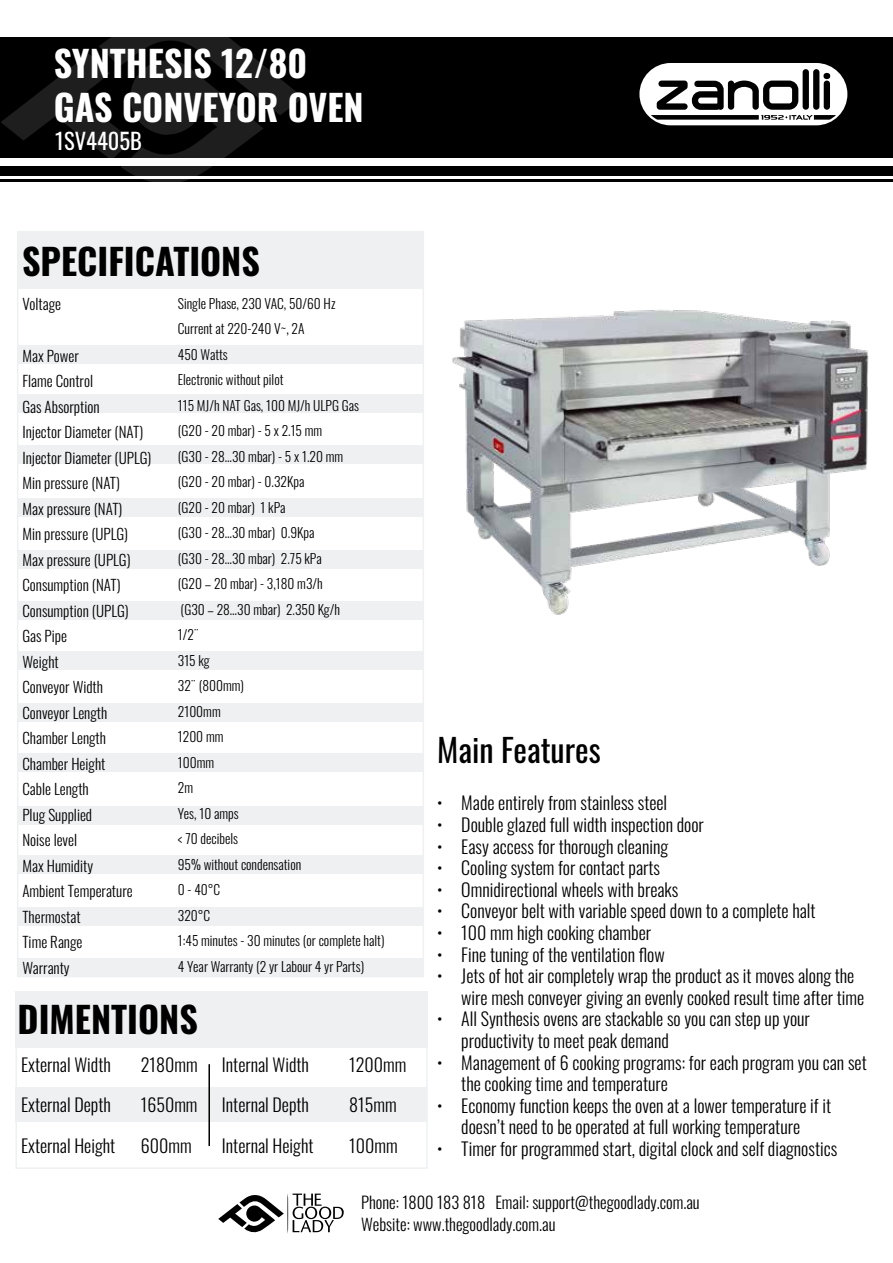
<style>
.page{position:relative;width:893px;height:1263px;background:#fff}
.page>*{position:absolute;margin:0;border:0;box-sizing:border-box;transform-origin:0 0}
.t1{font:700 36px/43.2px "Oswald";color:#fff}
.t2{font:700 36px "Oswald";color:#000}
.t3{font:32.25px "Oswald";color:#000}
.t4{font:22.5px "Oswald";color:#fff}
.t5{font:300 18px/21.6px "Oswald";color:#000}
.t6{font:300 16.5px/22.5px "Oswald";color:#000}
.t7{font:300 15px/25.5px "Oswald";color:#000}
.t8{font:300 13.5px/25.5px "Oswald";color:#000}
</style>
<div class="page">
<div style="left:0;top:37px;width:893px;height:120px;background:#000"></div>
<div style="left:0;top:167px;width:893px;height:9px;background:#000"></div>
<hr style="left:0;top:180px;width:893px;height:2px;background:#000">
<svg style="left:218px;top:1193px;width:126px;height:41px"></svg>
<div style="left:16px;top:991px;width:412px;height:56px;background:#eef0f2"></div>
<div style="left:16px;top:992px;width:412px;height:177px;border:2px solid #eef0f2"></div>
<div style="left:16px;top:1087px;width:411px;height:34px;background:#eef0f2"></div>
<svg style="left:1px;top:37px;width:303px;height:145px"></svg>
<svg style="left:639px;top:63px;width:208px;height:62px"></svg>
<div style="left:769px;top:87px;width:23px;height:16px;background:#fff;border-radius:3px"></div>
<hr style="left:208px;top:1064px;width:2px;height:82px;background:#000">
<img style="left:452px;top:309px;width:417px;height:306px">
<div style="left:18px;top:232px;width:406px;height:56px;background:#eef0f2"></div>
<div style="left:18px;top:345px;width:406px;height:19px;background:#eef0f2"></div>
<div style="left:18px;top:395px;width:406px;height:18px;background:#eef0f2"></div>
<div style="left:18px;top:446px;width:406px;height:18px;background:#eef0f2"></div>
<div style="left:18px;top:498px;width:406px;height:18px;background:#eef0f2"></div>
<div style="left:18px;top:550px;width:406px;height:19px;background:#eef0f2"></div>
<div style="left:18px;top:601px;width:406px;height:19px;background:#eef0f2"></div>
<div style="left:18px;top:651px;width:406px;height:19px;background:#eef0f2"></div>
<div style="left:18px;top:703px;width:406px;height:19px;background:#eef0f2"></div>
<div style="left:18px;top:753px;width:406px;height:18px;background:#eef0f2"></div>
<div style="left:18px;top:806px;width:406px;height:18px;background:#eef0f2"></div>
<div style="left:18px;top:856px;width:406px;height:18px;background:#eef0f2"></div>
<div style="left:18px;top:907px;width:406px;height:19px;background:#eef0f2"></div>
<div style="left:18px;top:959px;width:406px;height:18px;background:#eef0f2"></div>
<h1 class="t1" style="left:54px;top:44px;width:311px">SYNTHESIS 12/80<br>GAS CONVEYOR OVEN</h1>
<p class="t4" style="left:55px;top:121px;width:88px">1SV4405B</p>
<h1 class="t2" style="left:22px;top:242px;width:239px">SPECIFICATIONS</h1>
<p class="t7" style="left:22px;top:290px;width:40px">Voltage</p>
<p class="t7" style="left:22px;top:341px;width:130px">Max Power<br>Flame Control<br>Gas Absorption<br>Injector Diameter (NAT)<br>Injector Diameter (UPLG)<br>Min pressure (NAT)<br>Max pressure (NAT)<br>Min pressure (UPLG)<br>Max pressure (UPLG)<br>Consumption (NAT)<br>Consumption (UPLG)<br>Gas Pipe<br>Weight<br>Conveyor Width<br>Conveyor Length<br>Chamber Length<br>Chamber Height<br>Cable Length<br>Plug Supplied<br>Noise level<br>Max Humidity<br>Ambient Temperature<br>Thermostat<br>Time Range<br>Warranty</p>
<p class="t8" style="left:178px;top:289px;width:208px">Single Phase, 230 VAC, 50/60 Hz<br>Current at 220-240 V~, 2A<br>450 Watts<br>Electronic without pilot<br>115 MJ/h NAT Gas, 100 MJ/h ULPG Gas (G20 - 20 mbar) - 5 x 2.15 mm<br>(G30 - 28…30 mbar) - 5 x 1.20 mm<br>(G20 - 20 mbar) - 0.32Kpa<br>(G20 - 20 mbar) 1 kPa<br>(G30 - 28…30 mbar) 0.9Kpa<br>(G30 - 28…30 mbar) 2.75 kPa<br>(G20 – 20 mbar) - 3,180 m3/h<br>(G30 – 28…30 mbar) 2.350 Kg/h<br>1/2¨<br>315 kg<br>32¨ (800mm)<br>2100mm<br>1200 mm<br>100mm<br>2m<br>Yes, 10 amps<br>&lt; 70 decibels<br>95% without condensation<br>0 - 40°C<br>320°C<br>1:45 minutes - 30 minutes (or complete halt)<br>4 Year Warranty (2 yr Labour 4 yr Parts)</p>
<h1 class="t2" style="left:18px;top:1001px;width:182px">DIMENTIONS</h1>
<p class="t5" style="left:21px;top:1052px;width:91px">External Width</p>
<p class="t5" style="left:21px;top:1092px;width:91px">External Depth</p>
<p class="t5" style="left:21px;top:1133px;width:96px">External Height</p>
<p class="t5" style="left:141px;top:1052px;width:58px">2180mm</p>
<p class="t5" style="left:141px;top:1092px;width:58px">1650mm</p>
<p class="t5" style="left:141px;top:1133px;width:52px">600mm</p>
<p class="t5" style="left:222px;top:1052px;width:89px">Internal Width</p>
<p class="t5" style="left:222px;top:1092px;width:89px">Internal Depth</p>
<p class="t5" style="left:222px;top:1133px;width:93px">Internal Height</p>
<p class="t5" style="left:349px;top:1052px;width:59px">1200mm</p>
<p class="t5" style="left:349px;top:1092px;width:49px">815mm</p>
<p class="t5" style="left:349px;top:1133px;width:50px">100mm</p>
<h2 class="t3" style="left:437px;top:721px;width:165px">Main Features</h2>
<p class="t5" style="left:437px;top:790px;width:232px">• Made entirely from stainless steel</p>
<p class="t5" style="left:437px;top:812px;width:268px">• Double glazed full width inspection door</p>
<p class="t5" style="left:437px;top:833px;width:232px">• Easy access for thorough cleaning</p>
<p class="t5" style="left:437px;top:855px;width:224px">• Cooling system for contact parts</p>
<p class="t5" style="left:437px;top:877px;width:243px">• Omnidirectional wheels with breaks</p>
<p class="t5" style="left:437px;top:898px;width:380px">• Conveyor belt with variable speed down to a complete halt</p>
<p class="t5" style="left:437px;top:920px;width:215px">• 100 mm high cooking chamber</p>
<p class="t5" style="left:437px;top:941px;width:229px">• Fine tuning of the ventilation flow</p>
<p class="t5" style="left:461px;top:963px;width:404px;text-indent:-24px">• Jets of hot air completely wrap the product as it moves along the wire mesh conveyer giving an evenly cooked result time after time</p>
<p class="t5" style="left:461px;top:1006px;width:350px;text-indent:-24px">• All Synthesis ovens are stackable so you can step up your productivity to meet peak demand</p>
<p class="t5" style="left:461px;top:1049px;width:407px;text-indent:-24px">• Management of 6 cooking programs: for each program you can set the cooking time and temperature</p>
<p class="t5" style="left:437px;top:1093px;width:395px;text-align:center">• Economy function keeps the oven at a lower temperature if it doesn’t need to be operated at full working temperature</p>
<p class="t5" style="left:437px;top:1136px;width:402px">• Timer for programmed start, digital clock and self diagnostics</p>
<p class="t6" style="left:361px;top:1189px;width:340px">Phone: 1800 183 818 Email: support@thegoodlady.com.au<br>Website: www.thegoodlady.com.au</p>
</div>
